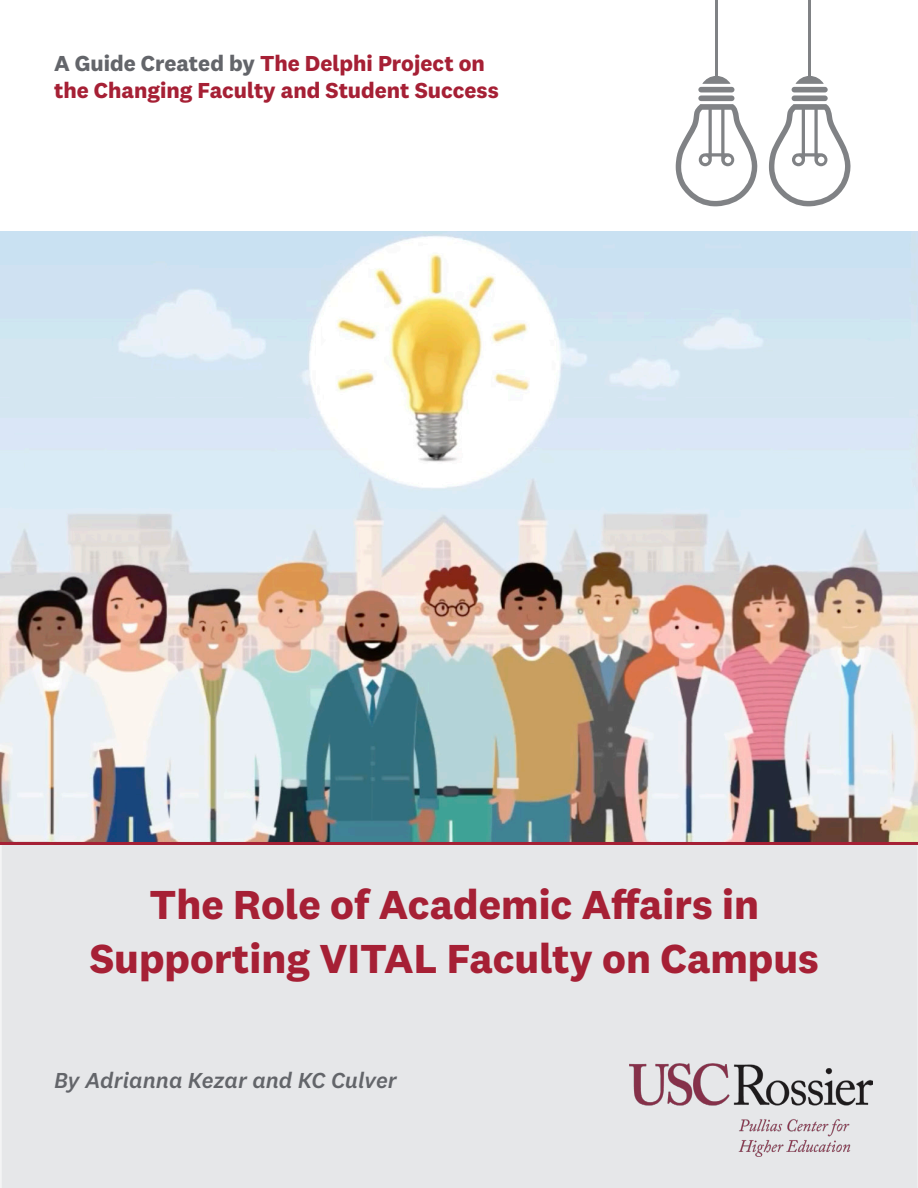
<style>
.page{position:relative;width:918px;height:1188px;background:#fff}
.page>*{position:absolute;margin:0;border:0;box-sizing:border-box;transform-origin:0 0}
.Body_copy{font:700 42px/54px "National 2";color:#a62035;text-align:center}
.Body_copy-2{font:700 22.5px/27px "National 2";color:#a62035}
.Body_copy-3{font:italic 500 22.5px "National 2";color:#63656a}
.s1{color:#63656a}
</style>
<div class="page">
<div style="left:1px;top:845px;width:917px;height:343px;background:#e6e7e9"></div>
<img style="left:630px;top:1064px;width:242px;height:92px">
<hr style="left:715px;top:0;width:3px;height:77px;background:#808285">
<div style="left:698px;top:95px;width:36px;height:6px;background:#808285;border-radius:3px"></div>
<div style="left:698px;top:87px;width:36px;height:5px;background:#808285;border-radius:3px"></div>
<svg style="left:702px;top:76px;width:29px;height:8px"></svg>
<svg style="left:676px;top:104px;width:81px;height:102px"></svg>
<hr style="left:808px;top:0;width:3px;height:77px;background:#808285">
<div style="left:792px;top:95px;width:36px;height:6px;background:#808285;border-radius:3px"></div>
<div style="left:792px;top:87px;width:36px;height:5px;background:#808285;border-radius:3px"></div>
<svg style="left:795px;top:76px;width:29px;height:8px"></svg>
<svg style="left:769px;top:104px;width:82px;height:102px"></svg>
<img style="left:0;top:231px;width:918px;height:611px">
<hr style="left:0;top:842px;width:918px;height:3px;background:#a62035">
<p class="Body_copy-2" style="left:54px;top:50px;width:446px"><span class="s1">A Guide Created by</span> The Delphi Project on the Changing Faculty and Student Success</p>
<p class="Body_copy" style="left:90px;top:877px;width:731px">The Role of Academic Affairs in<br>Supporting VITAL Faculty on Campus</p>
<p class="Body_copy-3" style="left:54px;top:1067px;width:345px">By Adrianna Kezar and KC Culver</p>
</div>
